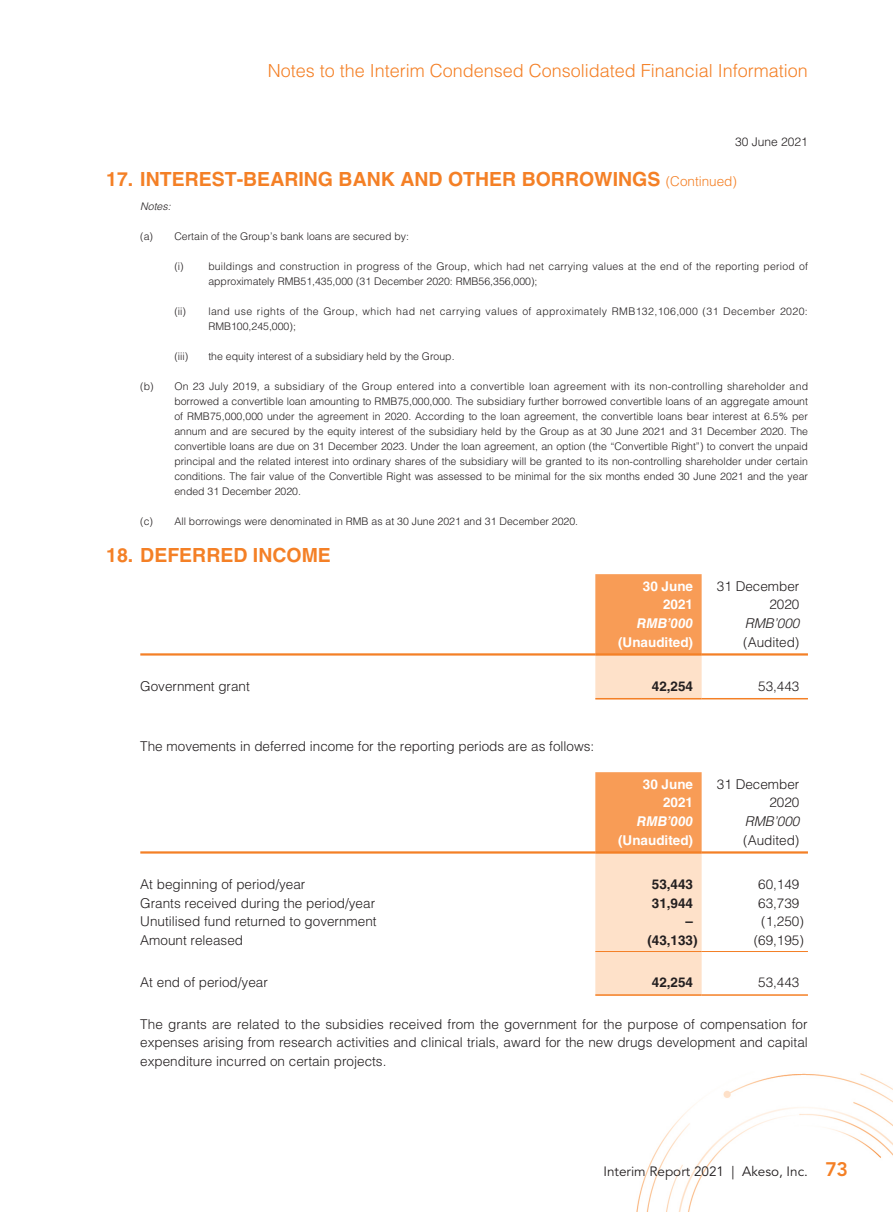
<style>
.page{position:relative;width:893px;height:1212px;background:#fff}
.page>*{position:absolute;margin:0;border:0;box-sizing:border-box;transform-origin:0 0}
._01_H1{font:700 19.5px "Helvetica LT Std";color:#f48026}
.t1{font:300 18px "Helvetica LT Std";color:#f48026}
._00_txt{font:300 13.5px/18.8px "Helvetica LT Std";color:#231f20;text-align:justify}
._50_Table_txt{font:300 13.5px "Helvetica LT Std";color:#231f20}
._50_Table_txt-2{font:700 13.5px "Helvetica LT Std";color:#fff}
._50_Table_txt-3{font:700 13.5px "Helvetica LT Std";color:#231f20}
.t2{font:13.5px "Avenir LT Std";color:#231f20}
._50_Table_txt-4{font:italic 700 13.5px "Helvetica LT Std";color:#fff}
._50_Table_txt-5{font:italic 300 13.5px "Helvetica LT Std";color:#231f20}
.t3{font:300 12px "Helvetica LT Std";color:#231f20}
._06_Notes{font:300 10.5px/15px "Helvetica LT Std";color:#231f20}
._06_Notes-2{font:300 10.5px/15px "Helvetica LT Std";letter-spacing:.035em;color:#231f20}
._06_Notes-3{font:italic 300 10.5px "Helvetica LT Std";color:#231f20}
.s1{font-weight:300;font-size:13.5px}
.s2{font-weight:800;font-size:19.5px;color:#f48026}
</style>
<div class="page">
<img style="left:636px;top:1073px;width:257px;height:139px">
<svg style="left:595px;top:574px;width:107px;height:124px;background:#fab47e"></svg>
<hr style="left:140px;top:653px;width:455px;height:2px;background:#f48026">
<hr style="left:595px;top:653px;width:107px;height:2px;background:#f48026">
<hr style="left:702px;top:653px;width:106px;height:2px;background:#f48026">
<hr style="left:595px;top:698px;width:107px;height:1px;background:#f48026">
<hr style="left:702px;top:698px;width:106px;height:1px;background:#f48026">
<svg style="left:595px;top:772px;width:107px;height:222px;background:#fbc89f"></svg>
<hr style="left:140px;top:851px;width:455px;height:2px;background:#f48026">
<hr style="left:595px;top:851px;width:107px;height:2px;background:#f48026">
<hr style="left:702px;top:851px;width:106px;height:2px;background:#f48026">
<hr style="left:595px;top:951px;width:107px;height:1px;background:#f48026">
<hr style="left:702px;top:951px;width:106px;height:1px;background:#f48026">
<hr style="left:595px;top:994px;width:107px;height:2px;background:#f48026">
<hr style="left:702px;top:994px;width:106px;height:2px;background:#f48026">
<h2 class="t1" style="left:268px;top:59px;width:542px">Notes to the Interim Condensed Consolidated Financial Information</h2>
<p class="t3" style="left:735px;top:134px;width:74px">30 June 2021</p>
<p class="_01_H1" style="left:106px;top:167px;width:632px">17. INTEREST-BEARING BANK AND OTHER BORROWINGS <span class="s1">(Continued)</span></p>
<p class="_06_Notes-3" style="left:140px;top:199px;width:32px">Notes:</p>
<p class="_06_Notes" style="left:140px;top:228px;width:270px">(a) Certain of the Group’s bank loans are secured by:</p>
<p class="_06_Notes" style="left:208px;top:258px;width:601px;text-indent:-34px">(i) buildings and construction in progress of the Group, which had net carrying values at the end of the reporting period of approximately RMB51,435,000 (31 December 2020: RMB56,356,000);</p>
<p class="_06_Notes-2" style="left:208px;top:303px;width:601px;text-indent:-34px">(ii) land use rights of the Group, which had net carrying values of approximately RMB132,106,000 (31 December 2020:<br>RMB100,245,000);</p>
<p class="_06_Notes" style="left:174px;top:348px;width:15px">(iii)</p>
<p class="_06_Notes" style="left:208px;top:348px;width:248px">the equity interest of a subsidiary held by the Group.</p>
<p class="_06_Notes" style="left:174px;top:378px;width:635px;text-align:justify;text-indent:-34px">(b) On 23 July 2019, a subsidiary of the Group entered into a convertible loan agreement with its non-controlling shareholder and borrowed a convertible loan amounting to RMB75,000,000. The subsidiary further borrowed convertible loans of an aggregate amount of RMB75,000,000 under the agreement in 2020. According to the loan agreement, the convertible loans bear interest at 6.5% per annum and are secured by the equity interest of the subsidiary held by the Group as at 30 June 2021 and 31 December 2020. The convertible loans are due on 31 December 2023. Under the loan agreement, an option (the “Convertible Right”) to convert the unpaid principal and the related interest into ordinary shares of the subsidiary will be granted to its non-controlling shareholder under certain conditions. The fair value of the Convertible Right was assessed to be minimal for the six months ended 30 June 2021 and the year ended 31 December 2020.</p>
<p class="_06_Notes" style="left:140px;top:513px;width:439px">(c) All borrowings were denominated in RMB as at 30 June 2021 and 31 December 2020.</p>
<p class="_01_H1" style="left:106px;top:543px;width:226px">18. DEFERRED INCOME</p>
<p class="_50_Table_txt-2" style="left:643px;top:578px;width:52px">30 June</p>
<p class="_50_Table_txt-2" style="left:663px;top:596px;width:32px">2021</p>
<p class="_50_Table_txt" style="left:717px;top:577px;width:84px">31 December</p>
<p class="_50_Table_txt" style="left:769px;top:596px;width:32px">2020</p>
<p class="_50_Table_txt-4" style="left:637px;top:615px;width:58px">RMB’000</p>
<p class="_50_Table_txt-5" style="left:745px;top:615px;width:56px">RMB’000</p>
<p class="_50_Table_txt-2" style="left:618px;top:634px;width:76px">(Unaudited)</p>
<p class="_50_Table_txt" style="left:743px;top:634px;width:58px">(Audited)</p>
<p class="_50_Table_txt" style="left:140px;top:677px;width:111px">Government grant</p>
<p class="_50_Table_txt-3" style="left:652px;top:678px;width:43px">42,254</p>
<p class="_50_Table_txt" style="left:758px;top:677px;width:43px">53,443</p>
<p class="_00_txt" style="left:140px;top:737px;width:455px">The movements in deferred income for the reporting periods are as follows:</p>
<p class="_50_Table_txt-2" style="left:643px;top:776px;width:52px">30 June</p>
<p class="_50_Table_txt-2" style="left:663px;top:794px;width:32px">2021</p>
<p class="_50_Table_txt" style="left:717px;top:775px;width:84px">31 December</p>
<p class="_50_Table_txt" style="left:769px;top:794px;width:32px">2020</p>
<p class="_50_Table_txt-4" style="left:637px;top:813px;width:58px">RMB’000</p>
<p class="_50_Table_txt-5" style="left:745px;top:813px;width:56px">RMB’000</p>
<p class="_50_Table_txt-2" style="left:618px;top:832px;width:76px">(Unaudited)</p>
<p class="_50_Table_txt" style="left:743px;top:832px;width:58px">(Audited)</p>
<p class="_50_Table_txt" style="left:140px;top:875px;width:167px">At beginning of period/year</p>
<p class="_50_Table_txt-3" style="left:652px;top:876px;width:43px">53,443</p>
<p class="_50_Table_txt" style="left:758px;top:875px;width:43px">60,149</p>
<p class="_50_Table_txt" style="left:140px;top:894px;width:236px">Grants received during the period/year</p>
<p class="_50_Table_txt-3" style="left:652px;top:894px;width:43px">31,944</p>
<p class="_50_Table_txt" style="left:758px;top:894px;width:43px">63,739</p>
<p class="_50_Table_txt" style="left:140px;top:913px;width:238px">Unutilised fund returned to government</p>
<p class="_50_Table_txt-3" style="left:686px;top:913px;width:9px">–</p>
<p class="_50_Table_txt" style="left:761px;top:913px;width:44px">(1,250)</p>
<p class="_50_Table_txt" style="left:140px;top:932px;width:104px">Amount released</p>
<p class="_50_Table_txt-3" style="left:647px;top:932px;width:52px">(43,133)</p>
<p class="_50_Table_txt" style="left:754px;top:932px;width:52px">(69,195)</p>
<p class="_50_Table_txt" style="left:140px;top:974px;width:129px">At end of period/year</p>
<p class="_50_Table_txt-3" style="left:652px;top:974px;width:43px">42,254</p>
<p class="_50_Table_txt" style="left:758px;top:974px;width:43px">53,443</p>
<p class="_00_txt" style="left:140px;top:1014px;width:669px">The grants are related to the subsidies received from the government for the purpose of compensation for expenses arising from research activities and clinical trials, award for the new drugs development and capital expenditure incurred on certain projects.</p>
<p class="t2" style="left:603px;top:1164px;width:246px">Interim Report 2021 | Akeso, Inc. <span class="s2">73</span></p>
</div>
